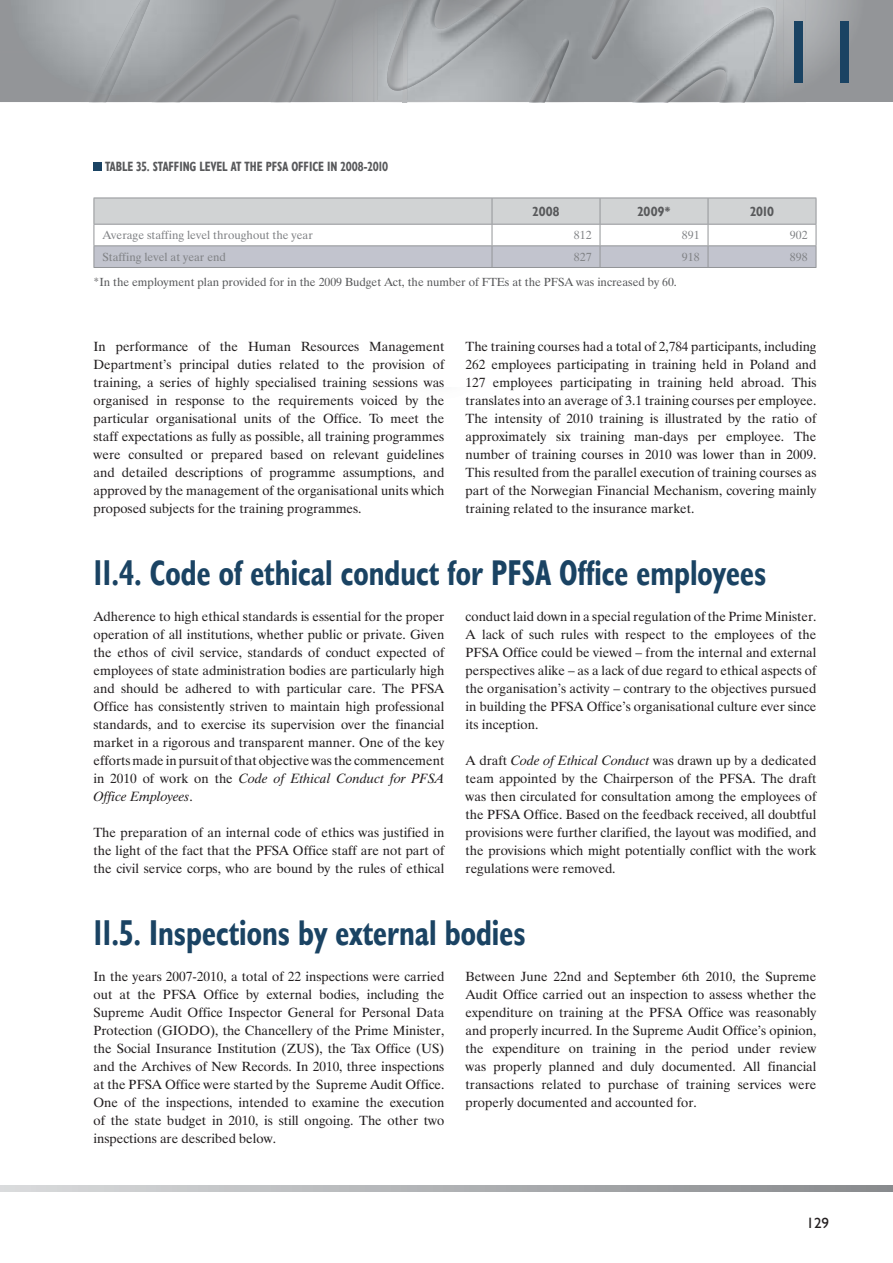
<style>
.page{position:relative;width:893px;height:1263px;background:#fff}
.page>*{position:absolute;margin:0;border:0;box-sizing:border-box;transform-origin:0 0}
.t1{font:90px "Humanst 521 EU";color:#1a4363}
.t2{font:700 36px "Humanst 521 Cn EU";color:#1a4363;scale:.88 1}
.t3{font:15px "Humanst 521 EU";color:#231f20}
.t4{font:700 13.5px "Humanst 521 Cn EU";color:#58595b;scale:.88 1}
.t5{font:700 13.5px "Humanst 521 Cn EU";color:#58595b}
.t6{font:12.75px/18px "Dutch 801 Rm PL";color:#231f20;text-align:justify}
.t7{font:11.25px "Dutch 801 Rm PL";color:#58595b}
.t8{font:11.25px "Dutch 801 Rm PL";color:#808285}
.s1{font-style:italic}
</style>
<div class="page">
<div style="left:0;top:0;width:893px;height:102px;background:#939598"></div>
<img style="left:375px;top:23px;width:28px;height:80px">
<img style="left:806px;top:0;width:44px;height:71px">
<img style="left:352px;top:26px;width:21px;height:76px">
<img style="left:27px;top:0;width:67px;height:79px">
<img style="left:307px;top:42px;width:45px;height:61px">
<img style="left:94px;top:0;width:58px;height:91px">
<img style="left:152px;top:0;width:187px;height:102px">
<img style="left:177px;top:52px;width:31px;height:27px">
<img style="left:373px;top:27px;width:2px;height:75px">
<img style="left:377px;top:12px;width:26px;height:88px">
<img style="left:387px;top:26px;width:16px;height:63px">
<img style="left:784px;top:0;width:22px;height:82px">
<img style="left:403px;top:8px;width:4px;height:8px">
<svg style="left:392px;top:88px;width:15px;height:14px"></svg>
<img style="left:403px;top:16px;width:4px;height:73px">
<img style="left:746px;top:0;width:38px;height:102px">
<svg style="left:770px;top:98px;width:14px;height:4px"></svg>
<svg style="left:701px;top:101px;width:18px;height:2px"></svg>
<img style="left:536px;top:102px;width:13px;height:1px">
<img style="left:407px;top:100px;width:123px;height:3px">
<img style="left:407px;top:42px;width:139px;height:58px">
<img style="left:631px;top:0;width:123px;height:80px">
<img style="left:502px;top:0;width:21px;height:18px">
<img style="left:407px;top:0;width:95px;height:88px">
<img style="left:592px;top:0;width:26px;height:60px">
<img style="left:615px;top:0;width:16px;height:22px">
<svg style="left:529px;top:100px;width:18px;height:2px"></svg>
<img style="left:546px;top:39px;width:23px;height:52px">
<img style="left:530px;top:70px;width:20px;height:30px">
<svg style="left:756px;top:7px;width:13px;height:2px"></svg>
<img style="left:719px;top:100px;width:27px;height:3px">
<img style="left:610px;top:102px;width:59px;height:1px">
<img style="left:633px;top:100px;width:38px;height:2px">
<img style="left:754px;top:9px;width:20px;height:73px">
<img style="left:635px;top:80px;width:24px;height:20px">
<img style="left:659px;top:10px;width:95px;height:90px">
<svg style="left:0;top:1186px;width:893px;height:6px"></svg>
<div style="left:94px;top:163px;width:8px;height:8px;background:#1a4363"></div>
<hr style="left:94px;top:267px;width:722px;height:1px;background:#939598">
<svg style="left:94px;top:198px;width:723px;height:69px"></svg>
<hr style="left:94px;top:224px;width:722px;height:1px;background:#939598">
<p class="t4" style="left:105px;top:158px;width:323px">TABLE 35. STAFFING LEVEL AT THE PFSA OFFICE IN 2008-2010</p>
<h1 class="t1" style="left:776px;top:-3px;width:92px">11</h1>
<p class="t5" style="left:532px;top:203px;width:29px">2008</p>
<p class="t5" style="left:637px;top:203px;width:35px">2009*</p>
<p class="t5" style="left:750px;top:203px;width:26px">2010</p>
<p class="t8" style="left:102px;top:231px;width:212px">Average staffing level throughout the year</p>
<p class="t8" style="left:574px;top:231px;width:19px">812</p>
<p class="t8" style="left:682px;top:231px;width:19px">891</p>
<p class="t8" style="left:790px;top:231px;width:19px">902</p>
<p class="t8" style="left:102px;top:253px;width:125px">Staffing level at year end</p>
<p class="t8" style="left:574px;top:253px;width:19px">827</p>
<p class="t8" style="left:682px;top:253px;width:19px">918</p>
<p class="t8" style="left:790px;top:253px;width:19px">898</p>
<p class="t7" style="left:94px;top:278px;width:585px">*In the employment plan provided for in the 2009 Budget Act, the number of FTEs at the PFSA was increased by 60.</p>
<p class="t6" style="left:94px;top:339px;width:352px">In performance of the Human Resources Management Department’s principal duties related to the provision of training, a series of highly specialised training sessions was organised in response to the requirements voiced by the particular organisational units of the Office. To meet the staff expectations as fully as possible, all training programmes were consulted or prepared based on relevant guidelines and detailed descriptions of programme assumptions, and approved by the management of the organisational units which proposed subjects for the training programmes.</p>
<p class="t6" style="left:466px;top:339px;width:352px">The training courses had a total of 2,784 participants, including 262 employees participating in training held in Poland and 127 employees participating in training held abroad. This translates into an average of 3.1 training courses per employee.<br>The intensity of 2010 training is illustrated by the ratio of approximately six training man-days per employee. The number of training courses in 2010 was lower than in 2009.<br>This resulted from the parallel execution of training courses as part of the Norwegian Financial Mechanism, covering mainly training related to the insurance market.</p>
<h2 class="t2" style="left:94px;top:550px;width:766px">11.4. Code of ethical conduct for PFSA Office employees</h2>
<p class="t6" style="left:94px;top:609px;width:352px">Adherence to high ethical standards is essential for the proper operation of all institutions, whether public or private. Given the ethos of civil service, standards of conduct expected of employees of state administration bodies are particularly high and should be adhered to with particular care. The PFSA Office has consistently striven to maintain high professional standards, and to exercise its supervision over the financial market in a rigorous and transparent manner. One of the key efforts made in pursuit of that objective was the commencement in 2010 of work on the <span class="s1">Code of Ethical Conduct for PFSA Office Employees</span>.</p>
<p class="t6" style="left:94px;top:825px;width:352px">The preparation of an internal code of ethics was justified in the light of the fact that the PFSA Office staff are not part of the civil service corps, who are bound by the rules of ethical</p>
<p class="t6" style="left:466px;top:609px;width:352px">conduct laid down in a special regulation of the Prime Minister.<br>A lack of such rules with respect to the employees of the PFSA Office could be viewed – from the internal and external perspectives alike – as a lack of due regard to ethical aspects of the organisation’s activity – contrary to the objectives pursued in building the PFSA Office’s organisational culture ever since its inception.</p>
<p class="t6" style="left:466px;top:753px;width:352px">A draft <span class="s1">Code of Ethical Conduct</span> was drawn up by a dedicated team appointed by the Chairperson of the PFSA. The draft was then circulated for consultation among the employees of the PFSA Office. Based on the feedback received, all doubtful provisions were further clarified, the layout was modified, and the provisions which might potentially conflict with the work regulations were removed.</p>
<h2 class="t2" style="left:94px;top:910px;width:493px">11.5. Inspections by external bodies</h2>
<p class="t6" style="left:94px;top:969px;width:352px">In the years 2007-2010, a total of 22 inspections were carried out at the PFSA Office by external bodies, including the Supreme Audit Office Inspector General for Personal Data Protection (GIODO), the Chancellery of the Prime Minister, the Social Insurance Institution (ZUS), the Tax Office (US) and the Archives of New Records. In 2010, three inspections at the PFSA Office were started by the Supreme Audit Office.<br>One of the inspections, intended to examine the execution of the state budget in 2010, is still ongoing. The other two inspections are described below.</p>
<p class="t6" style="left:466px;top:969px;width:352px">Between June 22nd and September 6th 2010, the Supreme Audit Office carried out an inspection to assess whether the expenditure on training at the PFSA Office was reasonably and properly incurred. In the Supreme Audit Office’s opinion, the expenditure on training in the period under review was properly planned and duly documented. All financial transactions related to purchase of training services were properly documented and accounted for.</p>
<p class="t3" style="left:806px;top:1214px;width:24px">129</p>
</div>
